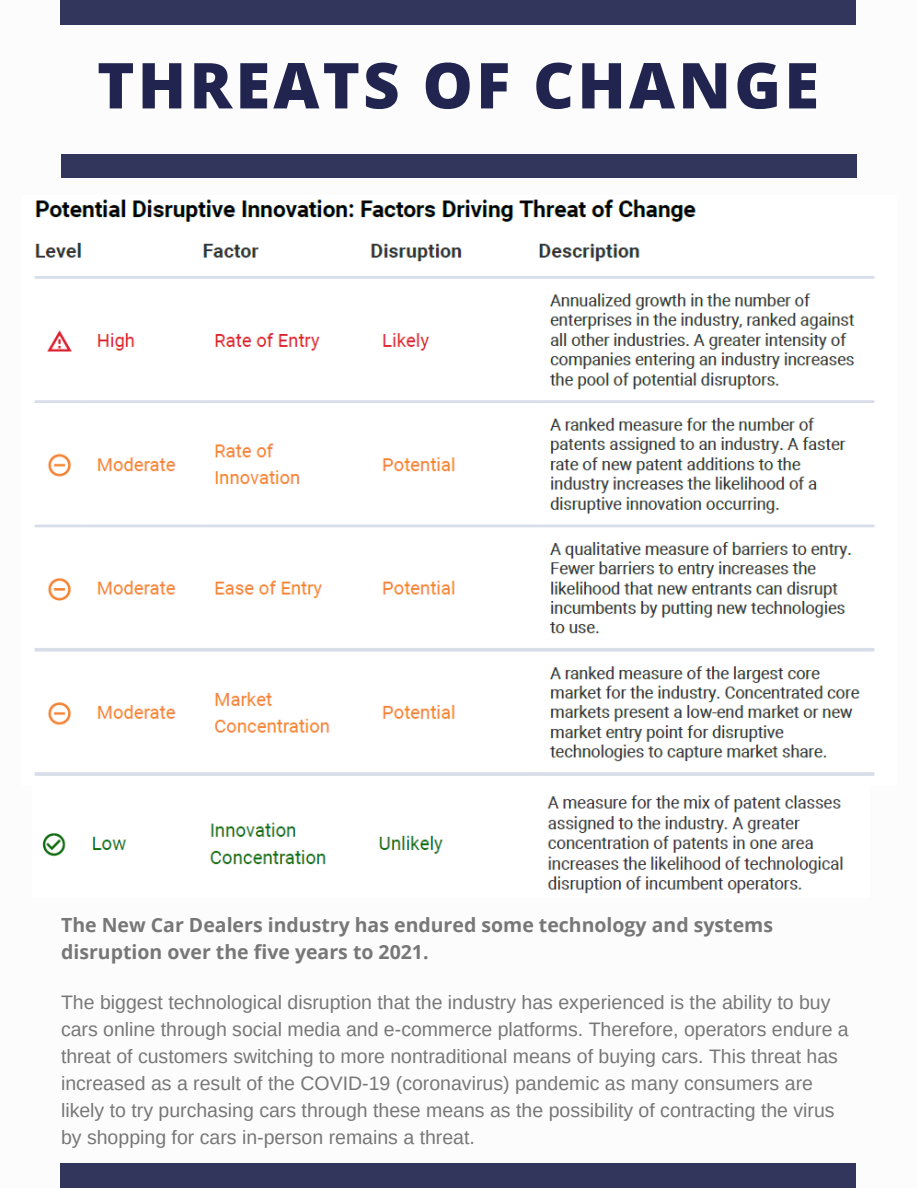
<style>
.page{position:relative;width:918px;height:1188px;background:#fff}
.page>*{position:absolute;margin:0;border:0;box-sizing:border-box;transform-origin:0 0}
.t1{font:800 63.3px "Open Sans";letter-spacing:.05em;color:#20244f}
.t2{font:19.5px/27px "Arimo";color:#777}
.t3{font:700 19.5px/27px "Open Sans";color:#777}
</style>
<div class="page">
<div style="left:61px;top:0;width:795px;height:24px;background:#32365d"></div>
<div style="left:60px;top:1164px;width:796px;height:24px;background:#32365d"></div>
<div style="left:61px;top:154px;width:795px;height:24px;background:#32365d"></div>
<img style="left:34px;top:199px;width:841px;height:577px">
<img style="left:42px;top:795px;width:802px;height:99px">
<p class="t1" style="left:97px;top:41px;width:723px">THREATS OF CHANGE</p>
<p class="t3" style="left:61px;top:911px;width:713px">The New Car Dealers industry has endured some technology and systems disruption over the five years to 2021.</p>
<p class="t2" style="left:61px;top:989px;width:789px">The biggest technological disruption that the industry has experienced is the ability to buy cars online through social media and e-commerce platforms. Therefore, operators endure a threat of customers switching to more nontraditional means of buying cars. This threat has increased as a result of the COVID-19 (coronavirus) pandemic as many consumers are likely to try purchasing cars through these means as the possibility of contracting the virus by shopping for cars in-person remains a threat.</p>
</div>
